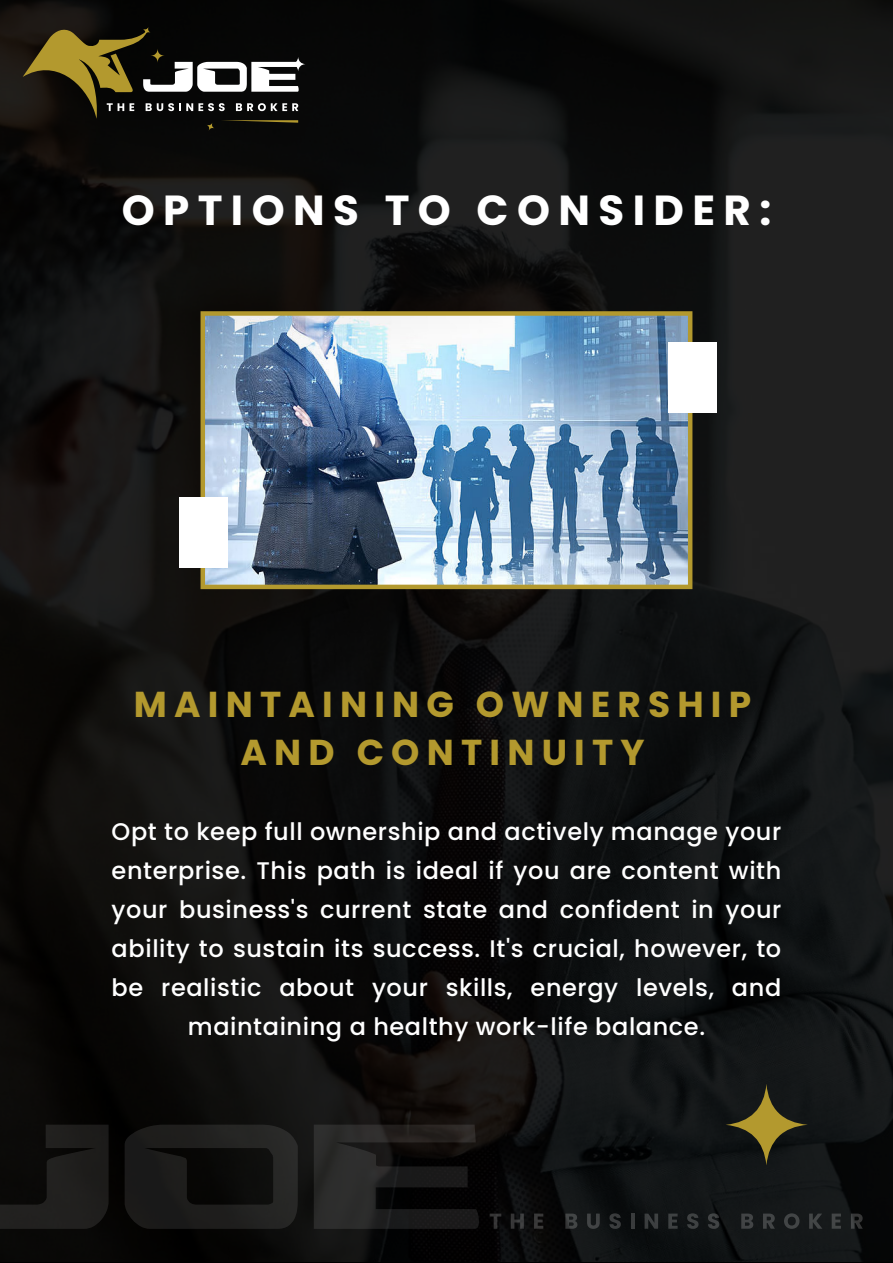
<style>
.page{position:relative;width:893px;height:1263px;background:#fff}
.page>*{position:absolute;margin:0;border:0;box-sizing:border-box;transform-origin:0 0}
.t1{font:700 42px "Poppins";letter-spacing:.2em;color:#fff}
.t2{font:700 36px/48px "Poppins";letter-spacing:.2em;color:#b3992e;text-align:center}
.t3{font:500 24px/39px "Poppins";letter-spacing:.025em;color:#fff;text-align:center}
</style>
<div class="page">
<img style="left:0;top:0;width:893px;height:1263px">
<svg style="left:291px;top:57px;width:14px;height:14px"></svg>
<svg style="left:23px;top:27px;width:276px;height:104px;background:#3d3929"></svg>
<svg style="left:490px;top:1213px;width:11px;height:16px"></svg>
<svg style="left:511px;top:1213px;width:13px;height:16px"></svg>
<svg style="left:534px;top:1213px;width:9px;height:16px"></svg>
<svg style="left:565px;top:1213px;width:12px;height:16px"></svg>
<svg style="left:587px;top:1213px;width:13px;height:16px"></svg>
<svg style="left:609px;top:1213px;width:12px;height:16px"></svg>
<hr style="left:631px;top:1213px;width:3px;height:16px;background:#fff">
<svg style="left:645px;top:1213px;width:13px;height:16px"></svg>
<svg style="left:668px;top:1213px;width:10px;height:16px"></svg>
<svg style="left:687px;top:1213px;width:11px;height:16px"></svg>
<svg style="left:708px;top:1213px;width:11px;height:16px"></svg>
<svg style="left:741px;top:1213px;width:12px;height:16px"></svg>
<svg style="left:763px;top:1213px;width:12px;height:16px"></svg>
<svg style="left:784px;top:1213px;width:15px;height:16px"></svg>
<svg style="left:809px;top:1213px;width:13px;height:16px"></svg>
<svg style="left:832px;top:1213px;width:9px;height:16px"></svg>
<svg style="left:851px;top:1213px;width:12px;height:16px"></svg>
<svg style="left:0;top:1124px;width:109px;height:105px;background:#171615"></svg>
<svg style="left:125px;top:1124px;width:173px;height:105px;background:#181817"></svg>
<svg style="left:314px;top:1124px;width:165px;height:105px;background:#1c1b1b"></svg>
<img style="left:206px;top:316px;width:481px;height:268px">
<div style="left:201px;top:311px;width:491px;height:278px;border:4px solid #b3992e"></div>
<div style="left:668px;top:342px;width:49px;height:70px;background:#fff"></div>
<div style="left:179px;top:498px;width:49px;height:70px;background:#fff"></div>
<svg style="left:726px;top:1084px;width:82px;height:81px;background:#403b1d"></svg>
<h1 class="t1" style="left:122px;top:185px;width:651px">OPTIONS TO CONSIDER:</h1>
<h2 class="t2" style="left:134px;top:681px;width:619px">MAINTAINING OWNERSHIP<br>AND CONTINUITY</h2>
<p class="t3" style="left:112px;top:812px;width:671px">Opt to keep full ownership and actively manage your enterprise. This path is ideal if you are content with your business's current state and confident in your ability to sustain its success. It's crucial, however, to be realistic about your skills, energy levels, and maintaining a healthy work-life balance.</p>
</div>
